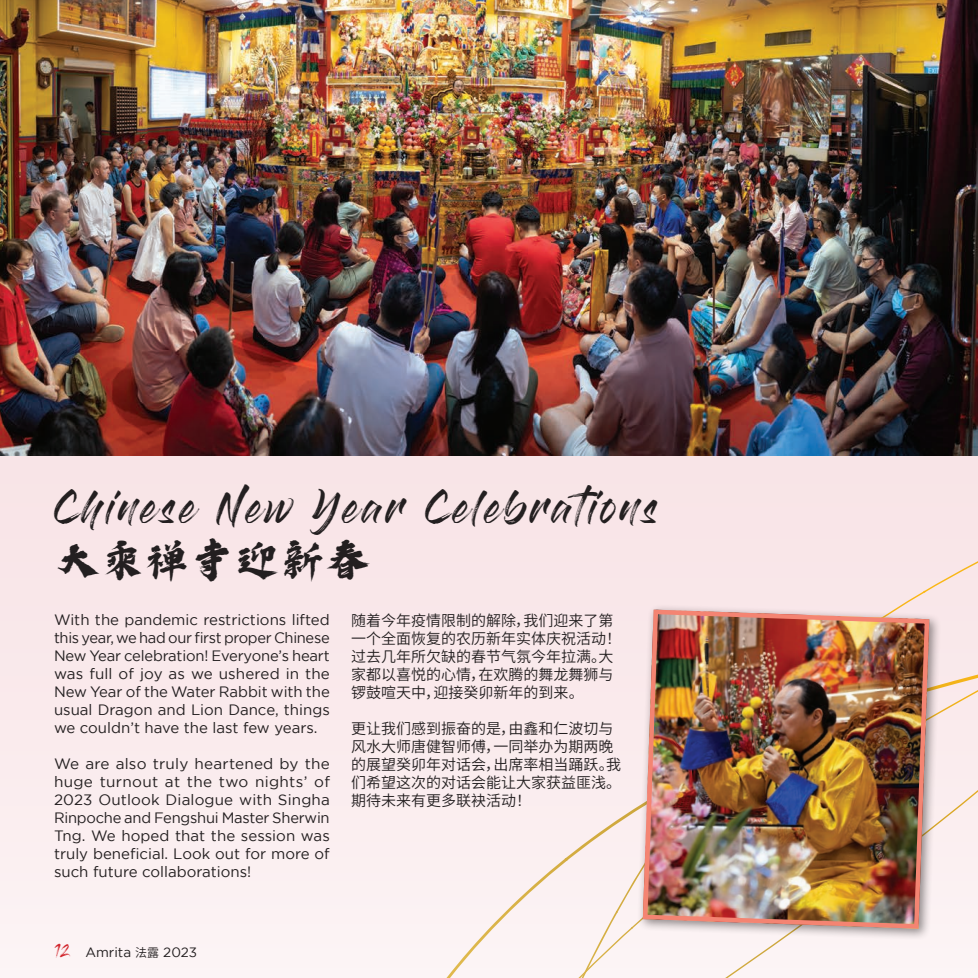
<style>
.page{position:relative;width:978px;height:978px;background:#f9e8eb}
.page>*{position:absolute;margin:0;border:0;box-sizing:border-box;transform-origin:0 0}
.t1{font:45px "REEJI CHAO Xiao Shi GB Regular";color:#231f20}
.t2{font:33px "Gloss And Bloom";letter-spacing:.1em;color:#231f20}
.t3{font:15px/18px "Gotham";color:#231f20;text-align:justify}
.t4{font:15px/18px "Source Han Sans CN";color:#231f20}
.t5{font:13.5px "Gotham";color:#231f20}
.s1{font-family:"Gloss And Bloom";color:#d1232a}
.s2{font-family:"Source Han Sans CN";font-size:12px}
</style>
<div class="page">
<div style="left:446px;top:848px;width:132px;height:130px;background:#fcf2f3"></div>
<div style="left:578px;top:690px;width:400px;height:288px;background:#fbf1f2"></div>
<div style="left:637px;top:604px;width:304px;height:337px;background:#231f20;opacity:.5"></div>
<img style="left:643px;top:610px;width:286px;height:319px">
<div style="left:643px;top:610px;width:286px;height:319px;border:4px solid #f48472;border-radius:10px"></div>
<img style="left:0;top:0;width:978px;height:455px">
<h2 class="t2" style="left:54px;top:492px;width:605px">Chinese New Year Celebrations</h2>
<h1 class="t1" style="left:54px;top:533px;width:316px">大乘禅寺迎新春</h1>
<p class="t3" style="left:54px;top:611px;width:277px">With the pandemic restrictions lifted this year, we had our first proper Chinese New Year celebration! Everyone’s heart was full of joy as we ushered in the New Year of the Water Rabbit with the usual Dragon and Lion Dance, things we couldn’t have the last few years.</p>
<p class="t3" style="left:54px;top:755px;width:277px">We are also truly heartened by the huge turnout at the two nights’ of 2023 Outlook Dialogue with Singha Rinpoche and Fengshui Master Sherwin Tng. We hoped that the session was truly beneficial. Look out for more of such future collaborations!</p>
<p class="t4" style="left:351px;top:612px;width:271px">随着今年疫情限制的解除，我们迎来了第一个全面恢复的农历新年实体庆祝活动！过去几年所欠缺的春节气氛今年拉满。大家都以喜悦的心情，在欢腾的舞龙舞狮与锣鼓喧天中，迎接癸卯新年的到来。</p>
<p class="t4" style="left:351px;top:720px;width:272px">更让我们感到振奋的是，由鑫和仁波切与风水大师唐健智师傅，一同举办为期两晚的展望癸卯年对话会，出席率相当踊跃。我们希望这次的对话会能让大家获益匪浅。期待未来有更多联袂活动！</p>
<p class="t5" style="left:54px;top:944px;width:145px"><span class="s1">12</span> Amrita <span class="s2">法露</span> 2023</p>
</div>
